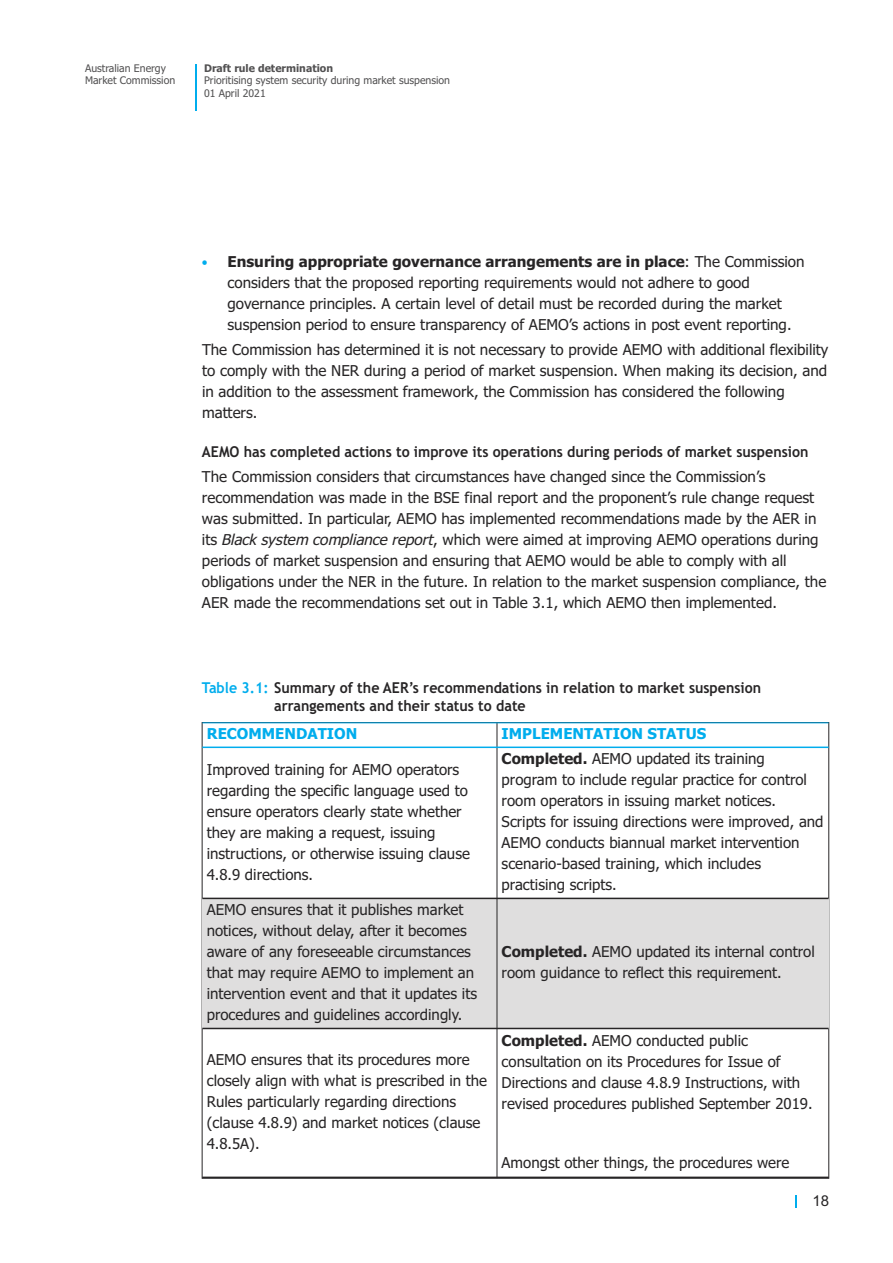
<style>
.page{position:relative;width:893px;height:1263px;background:#fff}
.page>*{position:absolute;margin:0;border:0;box-sizing:border-box;transform-origin:0 0}
.t1{font:15px/21px "Tahoma";color:#272526}
.t2{font:700 15px/18px "Trebuchet MS";color:#272526;scale:.95 1}
.t3{font:700 15px "Tahoma";color:#00aded}
.t4{font:15px "Arial";color:#272526}
.t5{font:10.5px/12.6px "Tahoma";color:#525152}
.t6{font:700 10.5px "Tahoma";color:#525152}
.s1{font-size:13.5px;color:#00aded}
.s2{font-weight:700}
.s3{font-style:italic}
.s4{color:#00aded}
</style>
<div class="page">
<div style="left:202px;top:898px;width:295px;height:130px;background:#dfdede"></div>
<div style="left:497px;top:898px;width:332px;height:130px;background:#dfdede"></div>
<hr style="left:497px;top:723px;width:1px;height:455px;background:#272526">
<hr style="left:202px;top:722px;width:627px;height:1px;background:#00aded">
<hr style="left:202px;top:746px;width:627px;height:2px;background:#00aded">
<hr style="left:202px;top:898px;width:627px;height:1px;background:#272526">
<hr style="left:202px;top:1028px;width:627px;height:1px;background:#272526">
<hr style="left:202px;top:1176px;width:627px;height:2px;background:#272526">
<hr style="left:196px;top:64px;width:1px;height:47px;background:#00aded">
<svg style="left:795px;top:1195px;width:1px;height:13px"></svg>
<p class="t5" style="left:85px;top:63px;width:92px">Australian Energy<br>Market Commission</p>
<p class="t6" style="left:204px;top:64px;width:130px">Draft rule determination</p>
<p class="t5" style="left:204px;top:75px;width:248px">Prioritising system security during market suspension</p>
<p class="t5" style="left:204px;top:88px;width:63px">01 April 2021</p>
<p class="t1" style="left:227px;top:252px;width:579px;text-indent:-26px"><span class="s1">•</span> <span class="s2">Ensuring appropriate governance arrangements are in place</span>: The Commission considers that the proposed reporting requirements would not adhere to good governance principles. A certain level of detail must be recorded during the market suspension period to ensure transparency of AEMO’s actions in post event reporting.</p>
<p class="t1" style="left:202px;top:340px;width:628px">The Commission has determined it is not necessary to provide AEMO with additional flexibility to comply with the NER during a period of market suspension. When making its decision, and in addition to the assessment framework, the Commission has considered the following matters.</p>
<p class="t2" style="left:202px;top:444px;width:640px">AEMO has completed actions to improve its operations during periods of market suspension</p>
<p class="t1" style="left:202px;top:467px;width:626px">The Commission considers that circumstances have changed since the Commission’s recommendation was made in the BSE final report and the proponent’s rule change request was submitted. In particular, AEMO has implemented recommendations made by the AER in its <span class="s3">Black system compliance report</span>, which were aimed at improving AEMO operations during periods of market suspension and ensuring that AEMO would be able to comply with all obligations under the NER in the future. In relation to the market suspension compliance, the AER made the recommendations set out in Table 3.1, which AEMO then implemented.</p>
<p class="t2" style="left:274px;top:680px;width:514px;text-indent:-72px"><span class="s4">Table 3.1:</span> Summary of the AER’s recommendations in relation to market suspension arrangements and their status to date</p>
<p class="t3" style="left:207px;top:727px;width:152px">RECOMMENDATION</p>
<p class="t3" style="left:502px;top:727px;width:206px">IMPLEMENTATION STATUS</p>
<p class="t1" style="left:207px;top:760px;width:265px">Improved training for AEMO operators regarding the specific language used to ensure operators clearly state whether they are making a request, issuing instructions, or otherwise issuing clause 4.8.9 directions.</p>
<p class="t1" style="left:502px;top:749px;width:323px"><span class="s2">Completed.</span> AEMO updated its training program to include regular practice for control room operators in issuing market notices.<br>Scripts for issuing directions were improved, and AEMO conducts biannual market intervention scenario-based training, which includes practising scripts.</p>
<p class="t1" style="left:207px;top:900px;width:272px">AEMO ensures that it publishes market notices, without delay, after it becomes aware of any foreseeable circumstances that may require AEMO to implement an intervention event and that it updates its procedures and guidelines accordingly.</p>
<p class="t1" style="left:502px;top:942px;width:315px"><span class="s2">Completed.</span> AEMO updated its internal control room guidance to reflect this requirement.</p>
<p class="t1" style="left:207px;top:1050px;width:282px">AEMO ensures that its procedures more closely align with what is prescribed in the Rules particularly regarding directions (clause 4.8.9) and market notices (clause 4.8.5A).</p>
<p class="t1" style="left:502px;top:1031px;width:312px"><span class="s2">Completed.</span> AEMO conducted public consultation on its Procedures for Issue of Directions and clause 4.8.9 Instructions, with revised procedures published September 2019.</p>
<p class="t1" style="left:502px;top:1153px;width:289px">Amongst other things, the procedures were</p>
<p class="t4" style="left:812px;top:1192px;width:18px">18</p>
</div>
